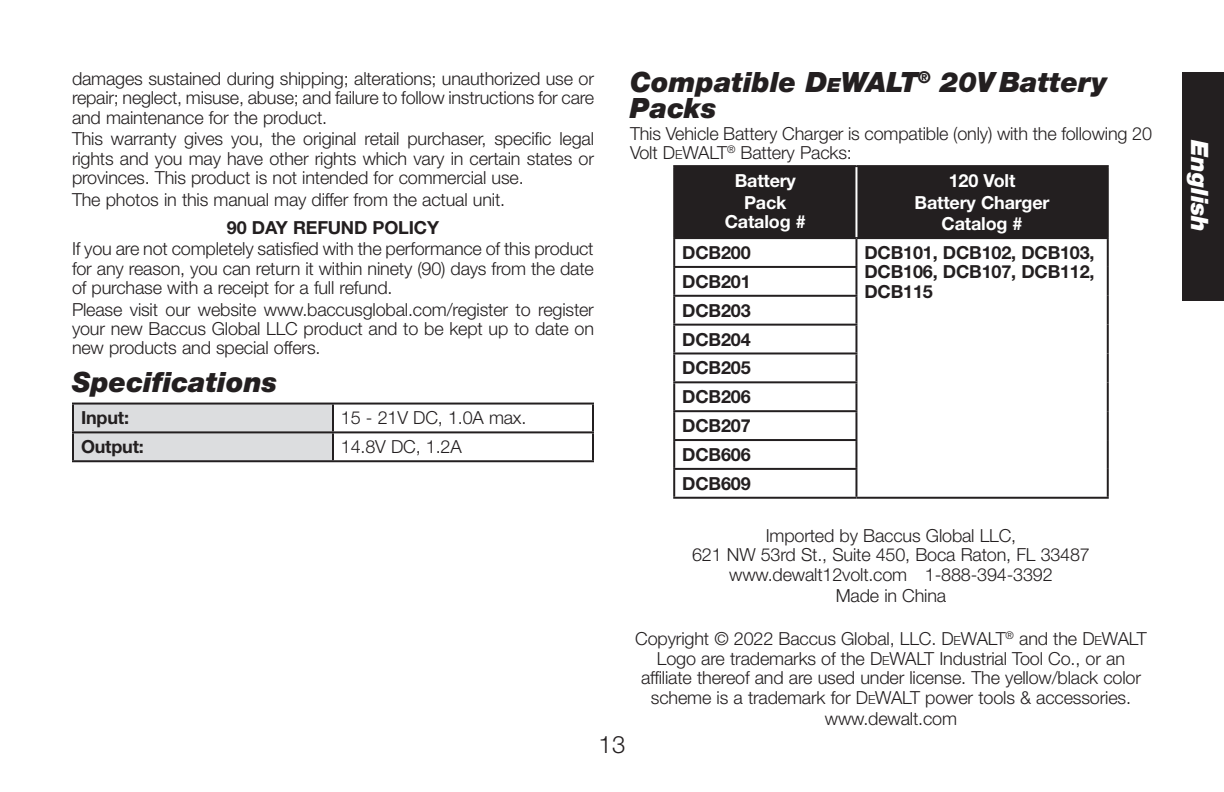
<style>
.page{position:relative;width:1224px;height:792px;background:#fff}
.page>*{position:absolute;margin:0;border:0;box-sizing:border-box;transform-origin:0 0}
.t1{font:italic 900 28px/26px "Helvetica Neue LT Std";color:#231f20}
.t2{font:italic 900 24px "Helvetica Neue LT Std";color:#fff}
.t3{font:300 24px "Helvetica Neue LT Std";color:#231f20}
.t4{font:300 18px/19.4px "Helvetica Neue LT Std";letter-spacing:-.01em;color:#231f20;text-align:justify}
.t5{font:700 18px/28.8px "Helvetica Neue LT Std";letter-spacing:-.01em;color:#231f20;text-align:justify}
.t6{font:700 18px/21.6px "Helvetica Neue LT Std";letter-spacing:-.01em;color:#fff;text-align:center}
.s1{font-style:inherit}
.s2{font-size:19.6px}
.s3{font-size:12.6px}
</style>
<div class="page">
<div style="left:1182px;top:72px;width:42px;height:228px;background:#231f20"></div>
<div style="left:74px;top:405px;width:258px;height:55px;background:#dcdddf"></div>
<hr style="left:72px;top:403px;width:261px;height:2px;background:#231f20">
<hr style="left:72px;top:405px;width:2px;height:26px;background:#231f20">
<hr style="left:333px;top:403px;width:261px;height:2px;background:#231f20">
<hr style="left:332px;top:405px;width:2px;height:26px;background:#231f20">
<hr style="left:592px;top:405px;width:2px;height:26px;background:#231f20">
<hr style="left:72px;top:431px;width:261px;height:2px;background:#231f20">
<hr style="left:72px;top:433px;width:2px;height:27px;background:#231f20">
<hr style="left:333px;top:431px;width:261px;height:2px;background:#231f20">
<hr style="left:332px;top:433px;width:2px;height:27px;background:#231f20">
<hr style="left:592px;top:433px;width:2px;height:27px;background:#231f20">
<hr style="left:72px;top:460px;width:261px;height:2px;background:#231f20">
<hr style="left:333px;top:460px;width:261px;height:2px;background:#231f20">
<div style="left:675px;top:167px;width:432px;height:70px;background:#231f20"></div>
<hr style="left:673px;top:165px;width:183px;height:2px;background:#231f20">
<hr style="left:673px;top:167px;width:2px;height:70px;background:#231f20">
<hr style="left:856px;top:165px;width:253px;height:2px;background:#231f20">
<hr style="left:1107px;top:167px;width:2px;height:70px;background:#231f20">
<hr style="left:673px;top:237px;width:183px;height:2px;background:#231f20">
<hr style="left:673px;top:239px;width:2px;height:27px;background:#231f20">
<hr style="left:856px;top:237px;width:253px;height:2px;background:#231f20">
<hr style="left:855px;top:239px;width:2px;height:27px;background:#231f20">
<hr style="left:1107px;top:239px;width:2px;height:28px;background:#231f20">
<hr style="left:673px;top:266px;width:184px;height:2px;background:#231f20">
<hr style="left:673px;top:268px;width:2px;height:27px;background:#231f20">
<hr style="left:855px;top:268px;width:2px;height:27px;background:#231f20">
<hr style="left:1107px;top:267px;width:2px;height:29px;background:#231f20">
<hr style="left:673px;top:295px;width:184px;height:2px;background:#231f20">
<hr style="left:673px;top:297px;width:2px;height:27px;background:#231f20">
<hr style="left:855px;top:297px;width:2px;height:27px;background:#231f20">
<hr style="left:1107px;top:296px;width:2px;height:29px;background:#231f20">
<hr style="left:673px;top:324px;width:184px;height:2px;background:#231f20">
<hr style="left:673px;top:326px;width:2px;height:26px;background:#231f20">
<hr style="left:855px;top:326px;width:2px;height:26px;background:#231f20">
<hr style="left:1107px;top:325px;width:2px;height:28px;background:#231f20">
<hr style="left:673px;top:352px;width:184px;height:2px;background:#231f20">
<hr style="left:673px;top:354px;width:2px;height:27px;background:#231f20">
<hr style="left:855px;top:354px;width:2px;height:27px;background:#231f20">
<hr style="left:1107px;top:353px;width:2px;height:29px;background:#231f20">
<hr style="left:673px;top:381px;width:184px;height:2px;background:#231f20">
<hr style="left:673px;top:383px;width:2px;height:27px;background:#231f20">
<hr style="left:855px;top:383px;width:2px;height:27px;background:#231f20">
<hr style="left:1107px;top:382px;width:2px;height:29px;background:#231f20">
<hr style="left:673px;top:410px;width:184px;height:2px;background:#231f20">
<hr style="left:673px;top:412px;width:2px;height:27px;background:#231f20">
<hr style="left:855px;top:412px;width:2px;height:27px;background:#231f20">
<hr style="left:1107px;top:411px;width:2px;height:29px;background:#231f20">
<hr style="left:673px;top:439px;width:184px;height:2px;background:#231f20">
<hr style="left:673px;top:441px;width:2px;height:27px;background:#231f20">
<hr style="left:855px;top:441px;width:2px;height:27px;background:#231f20">
<hr style="left:1107px;top:440px;width:2px;height:29px;background:#231f20">
<hr style="left:673px;top:468px;width:184px;height:2px;background:#231f20">
<hr style="left:673px;top:470px;width:2px;height:27px;background:#231f20">
<hr style="left:855px;top:470px;width:2px;height:27px;background:#231f20">
<hr style="left:1107px;top:469px;width:2px;height:28px;background:#231f20">
<hr style="left:673px;top:497px;width:183px;height:2px;background:#231f20">
<hr style="left:856px;top:497px;width:253px;height:2px;background:#231f20">
<hr style="left:855px;top:167px;width:2px;height:70px;background:#fff">
<p class="t4" style="left:72px;top:68px;width:524px">damages sustained during shipping; alterations; unauthorized use or repair; neglect, misuse, abuse; and failure to follow instructions for care and maintenance for the product.</p>
<p class="t4" style="left:72px;top:129px;width:524px">This warranty gives you, the original retail purchaser, specific legal rights and you may have other rights which vary in certain states or provinces. This product is not intended for commercial use.</p>
<p class="t4" style="left:72px;top:189px;width:435px">The photos in this manual may differ from the actual unit.</p>
<p class="t5" style="left:227px;top:212px;width:214px">90 DAY REFUND POLICY</p>
<p class="t4" style="left:72px;top:239px;width:523px">If you are not completely satisfied with the performance of this product for any reason, you can return it within ninety (90) days from the date of purchase with a receipt for a full refund.</p>
<p class="t4" style="left:72px;top:299px;width:524px">Please visit our website www.baccusglobal.com/register to register your new Baccus Global LLC product and to be kept up to date on new products and special offers.</p>
<h1 class="t1" style="left:72px;top:369px;width:207px">Specifications</h1>
<p class="t5" style="left:81px;top:403px;width:50px">Input:</p>
<p class="t4" style="left:341px;top:408px;width:187px">15 - 21V DC, 1.0A max.</p>
<p class="t5" style="left:81px;top:432px;width:64px">Output:</p>
<p class="t4" style="left:341px;top:437px;width:122px">14.8V DC, 1.2A</p>
<h1 class="t1" style="left:630px;top:68px;width:479px">Compatible <span class="s1">D</span><span class="s2">e</span><span class="s1">WALT</span><sup>®</sup> 20V Battery<br>Packs</h1>
<p class="t4" style="left:630px;top:123px;width:524px">This Vehicle Battery Charger is compatible (only) with the following 20<br>Volt <span class="s1">D</span><span class="s3">E</span><span class="s1">WALT</span><sup>®</sup> Battery Packs:</p>
<p class="t6" style="left:735px;top:169px;width:63px">Battery<br>Pack</p>
<p class="t6" style="left:725px;top:210px;width:83px">Catalog #</p>
<p class="t6" style="left:915px;top:169px;width:137px">120 Volt<br>Battery Charger<br>Catalog #</p>
<p class="t5" style="left:682px;top:238px;width:70px">DCB200</p>
<p class="t5" style="left:864px;top:242px;width:232px;line-height:19.4px">DCB101, DCB102, DCB103, DCB106, DCB107, DCB112, DCB115</p>
<p class="t5" style="left:682px;top:267px;width:70px">DCB201<br>DCB203<br>DCB204<br>DCB205<br>DCB206<br>DCB207<br>DCB606<br>DCB609</p>
<p class="t4" style="left:692px;top:525px;width:399px;text-align:center">Imported by Baccus Global LLC,<br>621 NW 53rd St., Suite 450, Boca Raton, FL 33487 www.dewalt12volt.com 1-888-394-3392</p>
<p class="t4" style="left:836px;top:586px;width:112px">Made in China</p>
<p class="t4" style="left:635px;top:629px;width:513px;text-align:center">Copyright © 2022 Baccus Global, LLC. D<span class="s3">E</span>WALT<sup>®</sup> and the D<span class="s3">E</span>WALT Logo are trademarks of the D<span class="s3">E</span>WALT Industrial Tool Co., or an affiliate thereof and are used under license. The yellow/black color scheme is a trademark for D<span class="s3">E</span>WALT power tools &amp; accessories.</p>
<p class="t4" style="left:825px;top:709px;width:134px">www.dewalt.com</p>
<h2 class="t3" style="left:599px;top:730px;width:28px">13</h2>
<h2 class="t2" style="left:1214px;top:140px;width:93px;rotate:90deg">English</h2>
</div>
